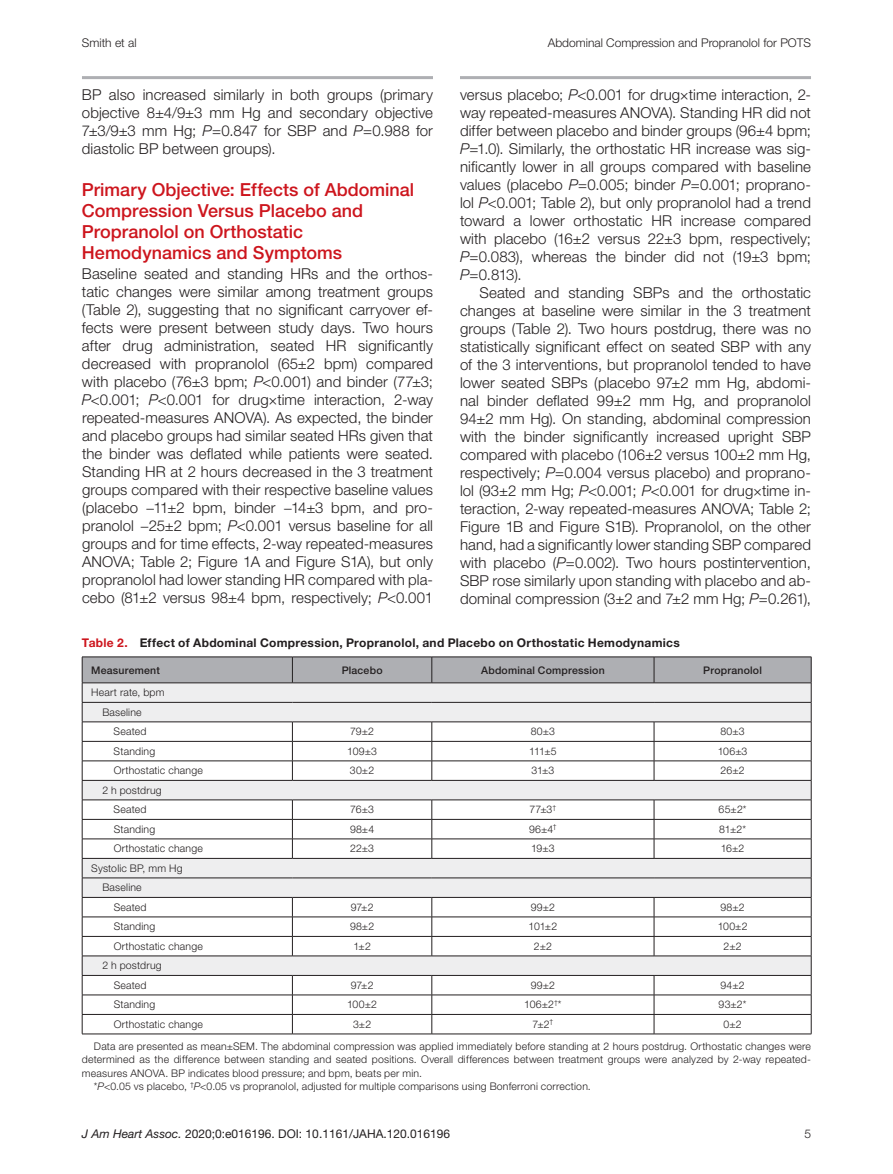
<style>
.page{position:relative;width:893px;height:1174px;background:#fff}
.page>*{position:absolute;margin:0;border:0;box-sizing:border-box;transform-origin:0 0}
.t1{font:500 18px/21px "Helvetica Neue LT Std";color:#cd151d}
.t2{font:300 15px/18px "Helvetica Neue LT Std";letter-spacing:.005em;color:#231f20;text-align:justify}
.t3{font:700 12px "Helvetica Neue LT Std";letter-spacing:.025em;color:#231f20}
.t4{font:12px "Helvetica Neue LT Std";color:#231f20}
.t5{font:300 12px "Helvetica Neue LT Std";color:#231f20}
.t6{font:300 10.5px/19.5px "Helvetica Neue LT Std";letter-spacing:.02em;color:#231f20;text-align:center}
.t7{font:500 10.5px "Helvetica Neue LT Std";letter-spacing:.02em;color:#231f20}
.s1{font-style:italic}
.s2{color:#cd151d}
</style>
<div class="page">
<hr style="left:82px;top:656px;width:210px;height:1px;background:#231f20">
<hr style="left:292px;top:656px;width:140px;height:1px;background:#231f20">
<hr style="left:432px;top:656px;width:222px;height:1px;background:#231f20">
<hr style="left:654px;top:656px;width:157px;height:1px;background:#231f20">
<hr style="left:82px;top:1033px;width:210px;height:1px;background:#231f20">
<hr style="left:292px;top:1033px;width:140px;height:1px;background:#231f20">
<hr style="left:432px;top:1033px;width:222px;height:1px;background:#231f20">
<svg style="left:82px;top:657px;width:730px;height:376px"></svg>
<hr style="left:654px;top:1033px;width:157px;height:1px;background:#231f20">
<hr style="left:82px;top:76px;width:351px;height:3px;background:#aeafb3">
<hr style="left:460px;top:76px;width:351px;height:3px;background:#aeafb3">
<p class="t5" style="left:82px;top:35px;width:56px">Smith et al</p>
<p class="t5" style="left:548px;top:35px;width:265px">Abdominal Compression and Propranolol for POTS</p>
<p class="t2" style="left:82px;top:85px;width:353px">BP also increased similarly in both groups (primary objective 8±4/9±3 mm Hg and secondary objective 7±3/9±3 mm Hg; <span class="s1">P</span>=0.847 for SBP and <span class="s1">P</span>=0.988 for diastolic BP between groups).</p>
<p class="t1" style="left:82px;top:179px;width:334px">Primary Objective: Effects of Abdominal<br>Compression Versus Placebo and<br>Propranolol on Orthostatic<br>Hemodynamics and Symptoms</p>
<p class="t2" style="left:82px;top:265px;width:353px">Baseline seated and standing HRs and the orthos&shy;tatic changes were similar among treatment groups (Table 2), suggesting that no significant carryover ef&shy;fects were present between study days. Two hours after drug administration, seated HR significantly decreased with propranolol (65±2 bpm) compared with placebo (76±3 bpm; <span class="s1">P</span>&lt;0.001) and binder (77±3; <span class="s1">P</span>&lt;0.001; <span class="s1">P</span>&lt;0.001 for drug×time interaction, 2-way repeated-measures ANOVA). As expected, the binder and placebo groups had similar seated HRs given that the binder was deflated while patients were seated.<br>Standing HR at 2 hours decreased in the 3 treatment groups compared with their respective baseline values (placebo −11±2 bpm, binder −14±3 bpm, and pro&shy;pranolol −25±2 bpm; <span class="s1">P</span>&lt;0.001 versus baseline for all groups and for time effects, 2-way repeated-measures ANOVA; Table 2; Figure 1A and Figure S1A), but only propranolol had lower standing HR compared with pla&shy;cebo (81±2 versus 98±4 bpm, respectively; <span class="s1">P</span>&lt;0.001</p>
<p class="t2" style="left:460px;top:85px;width:353px">versus placebo; <span class="s1">P</span>&lt;0.001 for drug×time interaction, 2- way repeated-measures ANOVA). Standing HR did not differ between placebo and binder groups (96±4 bpm; <span class="s1">P</span>=1.0). Similarly, the orthostatic HR increase was sig&shy;nificantly lower in all groups compared with baseline values (placebo <span class="s1">P</span>=0.005; binder <span class="s1">P</span>=0.001; proprano&shy;lol <span class="s1">P</span>&lt;0.001; Table 2), but only propranolol had a trend toward a lower orthostatic HR increase compared with placebo (16±2 versus 22±3 bpm, respectively; <span class="s1">P</span>=0.083), whereas the binder did not (19±3 bpm; <span class="s1">P</span>=0.813).</p>
<p class="t2" style="left:460px;top:283px;width:353px;text-indent:20px">Seated and standing SBPs and the orthostatic changes at baseline were similar in the 3 treatment groups (Table 2). Two hours postdrug, there was no statistically significant effect on seated SBP with any of the 3 interventions, but propranolol tended to have lower seated SBPs (placebo 97±2 mm Hg, abdomi&shy;nal binder deflated 99±2 mm Hg, and propranolol 94±2 mm Hg). On standing, abdominal compression with the binder significantly increased upright SBP compared with placebo (106±2 versus 100±2 mm Hg, respectively; <span class="s1">P</span>=0.004 versus placebo) and proprano&shy;lol (93±2 mm Hg; <span class="s1">P</span>&lt;0.001; <span class="s1">P</span>&lt;0.001 for drug×time in&shy;teraction, 2-way repeated-measures ANOVA; Table 2; Figure 1B and Figure S1B). Propranolol, on the other hand, had a significantly lower standing SBP compared with placebo (<span class="s1">P</span>=0.002). Two hours postintervention, SBP rose similarly upon standing with placebo and ab&shy;dominal compression (3±2 and 7±2 mm Hg; <span class="s1">P</span>=0.261),</p>
<p class="t3" style="left:82px;top:635px;width:599px"><span class="s2">Table 2.</span> Effect of Abdominal Compression, Propranolol, and Placebo on Orthostatic Hemodynamics</p>
<p class="t7" style="left:91px;top:663px;width:70px">Measurement</p>
<p class="t7" style="left:342px;top:663px;width:42px">Placebo</p>
<p class="t7" style="left:481px;top:663px;width:125px">Abdominal Compression</p>
<p class="t7" style="left:703px;top:663px;width:60px">Propranolol</p>
<p class="t6" style="left:91px;top:682px;width:75px">Heart rate, bpm</p>
<p class="t6" style="left:102px;top:702px;width:41px">Baseline</p>
<p class="t6" style="left:114px;top:721px;width:34px">Seated</p>
<p class="t6" style="left:350px;top:721px;width:25px">79±2</p>
<p class="t6" style="left:531px;top:721px;width:26px">80±3</p>
<p class="t6" style="left:720px;top:721px;width:26px">80±3</p>
<p class="t6" style="left:114px;top:741px;width:43px">Standing</p>
<p class="t6" style="left:347px;top:741px;width:31px">109±3</p>
<p class="t6" style="left:529px;top:741px;width:29px">111±5</p>
<p class="t6" style="left:718px;top:741px;width:31px">106±3</p>
<p class="t6" style="left:114px;top:760px;width:91px">Orthostatic change</p>
<p class="t6" style="left:350px;top:760px;width:26px">30±2</p>
<p class="t6" style="left:531px;top:760px;width:24px">31±3</p>
<p class="t6" style="left:721px;top:760px;width:26px">26±2</p>
<p class="t6" style="left:102px;top:780px;width:61px">2 h postdrug<br>Seated</p>
<p class="t6" style="left:350px;top:799px;width:25px">76±3</p>
<p class="t6" style="left:530px;top:799px;width:28px">77±3<sup>†</sup></p>
<p class="t6" style="left:719px;top:799px;width:29px">65±2*</p>
<p class="t6" style="left:114px;top:819px;width:43px">Standing</p>
<p class="t6" style="left:350px;top:819px;width:26px">98±4</p>
<p class="t6" style="left:529px;top:819px;width:29px">96±4<sup>†</sup></p>
<p class="t6" style="left:719px;top:819px;width:28px">81±2*</p>
<p class="t6" style="left:114px;top:838px;width:91px">Orthostatic change</p>
<p class="t6" style="left:350px;top:838px;width:25px">22±3</p>
<p class="t6" style="left:531px;top:838px;width:25px">19±3</p>
<p class="t6" style="left:721px;top:838px;width:25px">16±2</p>
<p class="t6" style="left:91px;top:858px;width:93px">Systolic BP, mm Hg</p>
<p class="t6" style="left:102px;top:877px;width:41px">Baseline</p>
<p class="t6" style="left:114px;top:897px;width:34px">Seated</p>
<p class="t6" style="left:351px;top:897px;width:24px">97±2</p>
<p class="t6" style="left:531px;top:897px;width:26px">99±2</p>
<p class="t6" style="left:720px;top:897px;width:26px">98±2</p>
<p class="t6" style="left:114px;top:916px;width:43px">Standing</p>
<p class="t6" style="left:350px;top:916px;width:26px">98±2</p>
<p class="t6" style="left:529px;top:916px;width:30px">101±2</p>
<p class="t6" style="left:718px;top:916px;width:31px">100±2</p>
<p class="t6" style="left:114px;top:936px;width:91px">Orthostatic change</p>
<p class="t6" style="left:353px;top:936px;width:19px">1±2</p>
<p class="t6" style="left:534px;top:936px;width:20px">2±2</p>
<p class="t6" style="left:724px;top:936px;width:20px">2±2</p>
<p class="t6" style="left:102px;top:955px;width:61px">2 h postdrug<br>Seated</p>
<p class="t6" style="left:351px;top:975px;width:24px">97±2</p>
<p class="t6" style="left:531px;top:975px;width:26px">99±2</p>
<p class="t6" style="left:721px;top:975px;width:26px">94±2</p>
<p class="t6" style="left:114px;top:994px;width:43px">Standing</p>
<p class="t6" style="left:347px;top:994px;width:31px">100±2</p>
<p class="t6" style="left:524px;top:994px;width:39px">106±2<sup>†</sup>*</p>
<p class="t6" style="left:719px;top:994px;width:29px">93±2*</p>
<p class="t6" style="left:114px;top:1014px;width:91px">Orthostatic change</p>
<p class="t6" style="left:353px;top:1014px;width:20px">3±2</p>
<p class="t6" style="left:532px;top:1014px;width:22px">7±2<sup>†</sup></p>
<p class="t6" style="left:94px;top:1013px;width:719px;line-height:21.9px;text-align:left;text-indent:629px">0±2<br>Data are presented as mean±SEM. The abdominal compression was applied immediately before standing at 2 hours postdrug. Orthostatic changes were</p>
<p class="t6" style="left:82px;top:1049px;width:730px">determined as the difference between standing and seated positions. Overall differences between treatment groups were analyzed by 2-way repeated-</p>
<p class="t6" style="left:82px;top:1063px;width:342px">measures ANOVA. BP indicates blood pressure; and bpm, beats per min.</p>
<p class="t6" style="left:94px;top:1076px;width:498px">*<span class="s1">P</span>&lt;0.05 vs placebo, <sup>†</sup><span class="s1">P</span>&lt;0.05 vs propranolol, adjusted for multiple comparisons using Bonferroni correction.</p>
<p class="t4" style="left:82px;top:1126px;width:370px"><span class="s1">J Am Heart Assoc.</span> 2020;0:e016196. DOI: 10.1161/JAHA.120.016196</p>
<p class="t5" style="left:804px;top:1126px;width:8px">5</p>
</div>
